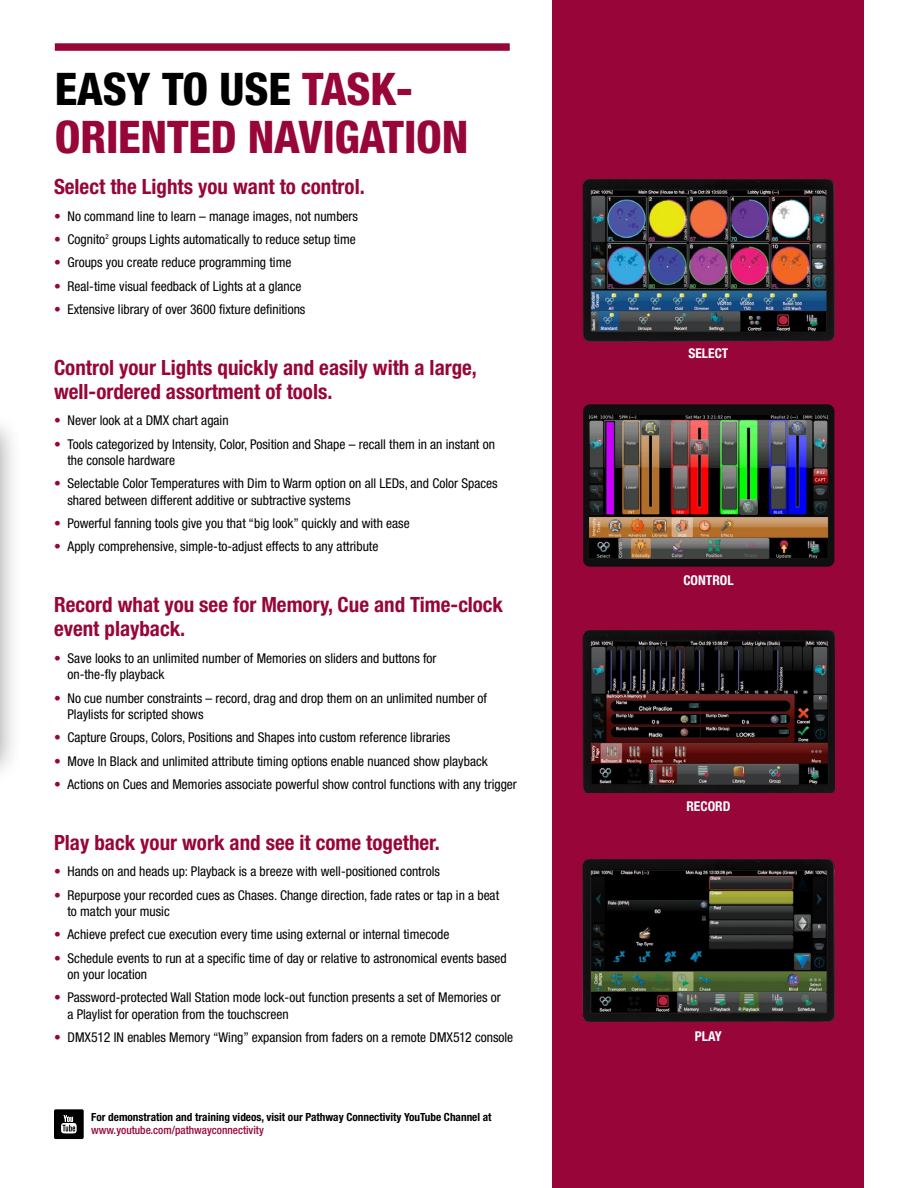
<style>
.page{position:relative;width:918px;height:1188px;background:#fff}
.page>*{position:absolute;margin:0;border:0;box-sizing:border-box;transform-origin:0 0}
.t1{font:800 condensed 45px/48px "Helvetica Neue LT Std";letter-spacing:-.005em;color:#980539}
.t2{font:700 condensed 21px/24px "Helvetica Neue LT Std";color:#980539}
.t3{font:condensed 13.5px/16.5px "Helvetica Neue LT Std";color:#000}
.Paragraph_Style_2{font:700 condensed 13.5px "Helvetica Neue LT Std";color:#fff}
.t4{font:700 condensed 11.25px "Helvetica Neue LT Std";color:#000}
.t5{font:500 condensed 11.25px "Helvetica Neue LT Std";color:#980539}
.s1{color:#000}
.s2{color:#980539}
.s3{font-size:13.8px}
</style>
<div class="page">
<div style="left:553px;top:0;width:311px;height:1188px;background:#980539"></div>
<div style="left:55px;top:43px;width:455px;height:8px;background:#980539"></div>
<div style="left:0;top:409px;width:23px;height:376px;background:#000;opacity:.4"></div>
<img style="left:0;top:389px;width:1px;height:384px">
<img style="left:583px;top:859px;width:251px;height:162px">
<img style="left:583px;top:179px;width:251px;height:162px">
<img style="left:583px;top:630px;width:251px;height:162px">
<div style="left:54px;top:1109px;width:30px;height:30px;background:#000;border-radius:2px"></div>
<svg style="left:61px;top:1115px;width:15px;height:18px"></svg>
<div style="left:583px;top:404px;width:251px;height:163px;background:#100f0f;border-radius:7px"></div>
<img style="left:589px;top:415px;width:239px;height:144px">
<p class="t1" style="left:55px;top:65px;width:415px"><span class="s1">EASY TO USE</span> TASK-<br>ORIENTED NAVIGATION</p>
<p class="t2" style="left:54px;top:174px;width:312px">Select the Lights you want to control.</p>
<p class="t3" style="left:54px;top:208px;width:306px"><span class="s2">•</span> No command line to learn – manage images, not numbers</p>
<p class="t3" style="left:54px;top:231px;width:303px"><span class="s2">•</span> Cognito<sup>2</sup> groups Lights automatically to reduce setup time</p>
<p class="t3" style="left:54px;top:254px;width:239px"><span class="s2">•</span> Groups you create reduce programming time</p>
<p class="t3" style="left:54px;top:278px;width:249px"><span class="s2">•</span> Real-time visual feedback of Lights at a glance</p>
<p class="t3" style="left:54px;top:301px;width:253px"><span class="s2">•</span> Extensive library of over 3600 fixture definitions</p>
<p class="t2" style="left:54px;top:355px;width:425px">Control your Lights quickly and easily with a large, well-ordered assortment of tools.</p>
<p class="t3" style="left:54px;top:412px;width:176px"><span class="s2">•</span> Never look at a DMX chart again</p>
<p class="t3" style="left:68px;top:436px;width:429px;text-indent:-14px"><span class="s2">•</span> Tools categorized by Intensity, Color, Position and Shape – recall them in an instant on the console hardware</p>
<p class="t3" style="left:68px;top:475px;width:432px;text-indent:-14px"><span class="s2">•</span> Selectable Color Temperatures with Dim to Warm option on all LEDs, and Color Spaces shared between different additive or subtractive systems</p>
<p class="t3" style="left:54px;top:515px;width:357px"><span class="s2">•</span> Powerful fanning tools give you that “big look” quickly and with ease</p>
<p class="t3" style="left:54px;top:538px;width:326px"><span class="s2">•</span> Apply comprehensive, simple-to-adjust effects to any attribute</p>
<p class="t2" style="left:54px;top:592px;width:451px">Record what you see for Memory, Cue and Time-clock event playback.</p>
<p class="t3" style="left:68px;top:650px;width:371px;text-indent:-14px"><span class="s2">•</span> Save looks to an unlimited number of Memories on sliders and buttons for on-the-fly playback</p>
<p class="t3" style="left:68px;top:690px;width:421px;text-indent:-14px"><span class="s2">•</span> No cue number constraints – record, drag and drop them on an unlimited number of<br>Playlists for scripted shows</p>
<p class="t3" style="left:54px;top:729px;width:398px"><span class="s2">•</span> Capture Groups, Colors, Positions and Shapes into custom reference libraries</p>
<p class="t3" style="left:54px;top:753px;width:435px"><span class="s2">•</span> Move In Black and unlimited attribute timing options enable nuanced show playback</p>
<p class="t3" style="left:54px;top:776px;width:464px"><span class="s2">•</span> Actions on Cues and Memories associate powerful show control functions with any trigger</p>
<p class="t2" style="left:54px;top:830px;width:387px">Play back your work and see it come together.</p>
<p class="t3" style="left:54px;top:863px;width:387px"><span class="s2">•</span> Hands on and heads up: Playback is a breeze with well-positioned controls</p>
<p class="t3" style="left:68px;top:887px;width:433px;text-indent:-14px"><span class="s2">•</span> Repurpose your recorded cues as Chases. Change direction, fade rates or tap in a beat to match your music</p>
<p class="t3" style="left:54px;top:926px;width:397px"><span class="s2">•</span> Achieve prefect cue execution every time using external or internal timecode</p>
<p class="t3" style="left:68px;top:950px;width:441px;text-indent:-14px"><span class="s2">•</span> Schedule events to run at a specific time of day or relative to astronomical events based on your location</p>
<p class="t3" style="left:68px;top:989px;width:435px;text-indent:-14px"><span class="s2">•</span> Password-protected Wall Station mode lock-out function presents a set of Memories or a Playlist for operation from the touchscreen</p>
<p class="t3" style="left:54px;top:1029px;width:461px"><span class="s2">•</span> DMX<span class="s3">512</span> IN enables Memory “Wing” expansion from faders on a remote DMX<span class="s3">512</span> console</p>
<p class="t4" style="left:91px;top:1110px;width:402px">For demonstration and training videos, visit our Pathway Connectivity YouTube Channel at</p>
<p class="t5" style="left:91px;top:1124px;width:174px">www.youtube.com/pathwayconnectivity</p>
<p class="Paragraph_Style_2" style="left:688px;top:345px;width:41px">SELECT</p>
<p class="Paragraph_Style_2" style="left:683px;top:572px;width:52px">CONTROL</p>
<p class="Paragraph_Style_2" style="left:686px;top:798px;width:46px">RECORD</p>
<p class="Paragraph_Style_2" style="left:695px;top:1028px;width:29px">PLAY</p>
</div>
